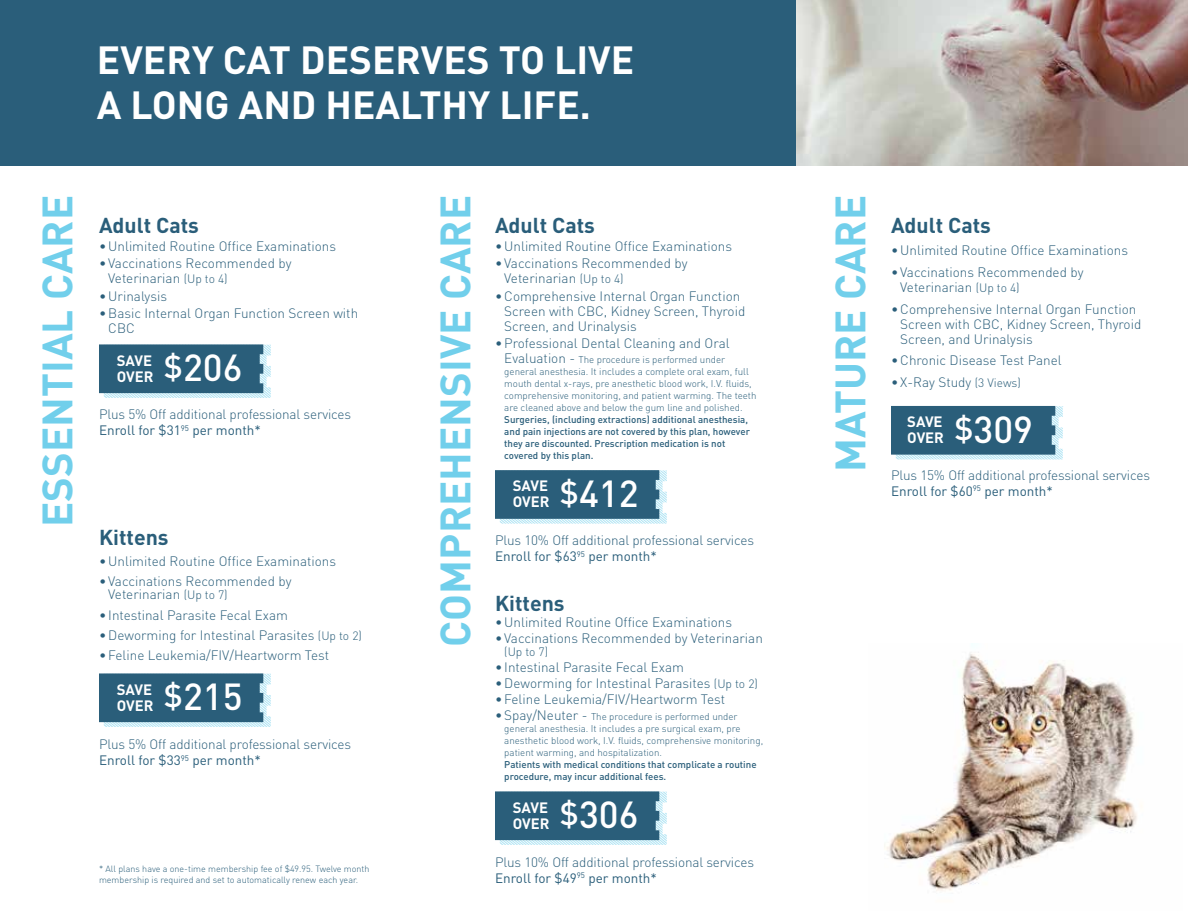
<style>
.page{position:relative;width:1188px;height:918px;background:#fff}
.page>*{position:absolute;margin:0;border:0;box-sizing:border-box;transform-origin:0 0}
.t1{font:700 41.85px "DIN";color:#71cfeb}
.t2{font:700 38.85px/44.5px "DIN";color:#fff}
.t3{font:700 21.3px "DIN";color:#2a5e7a}
.t4{font:700 14.85px/15.9px "DIN";color:#fff}
.t5{font:300 13.5px/15px "DIN";color:#2a5e7a}
.t6{font:300 12px "DIN";color:#2a5e7a}
.t7{font:300 9.75px/12px "DIN";color:#2a5e7a}
.t8{font:500 9.75px/12px "DIN";color:#2a5e7a}
.t9{font:300 9px/10.5px "DIN";color:#2a5e7a}
.s1{font-size:12px}
.s2{font-size:13.5px}
.s3{font-weight:500;font-size:37.2px}
.s4{font-weight:400}
</style>
<div class="page">
<svg style="left:495px;top:470px;width:172px;height:54px;background:#42738c"></svg>
<svg style="left:99px;top:344px;width:172px;height:54px;background:#42738c"></svg>
<svg style="left:495px;top:791px;width:172px;height:54px;background:#42738c"></svg>
<svg style="left:99px;top:673px;width:172px;height:54px;background:#42738c"></svg>
<img style="left:884px;top:643px;width:253px;height:248px">
<svg style="left:891px;top:406px;width:172px;height:53px;background:#40708a"></svg>
<div style="left:0;top:0;width:796px;height:166px;background:#2a5e7a"></div>
<img style="left:796px;top:0;width:392px;height:166px">
<h2 class="t2" style="left:97px;top:36px;width:539px">EVERY CAT DESERVES TO LIVE<br>A LONG AND HEALTHY LIFE.</h2>
<h1 class="t1" style="left:30px;top:527px;width:333px;rotate:-90deg">ESSENTIAL CARE</h1>
<h1 class="t1" style="left:428px;top:647px;width:453px;rotate:-90deg">COMPREHENSIVE CARE</h1>
<h1 class="t1" style="left:823px;top:472px;width:279px;rotate:-90deg">MATURE CARE</h1>
<h3 class="t3" style="left:99px;top:212px;width:102px">Adult Cats</h3>
<p class="t5" style="left:99px;top:238px;width:239px">•Unlimited Routine Office Examinations</p>
<p class="t5" style="left:108px;top:256px;width:185px;text-indent:-9px">• Vaccinations Recommended by<br>Veterinarian <span class="s1">(Up to 4)</span></p>
<p class="t5" style="left:99px;top:288px;width:70px">•Urinalysis</p>
<p class="t5" style="left:108px;top:306px;width:251px;text-indent:-9px">•Basic Internal Organ Function Screen with<br>CBC</p>
<h3 class="t3" style="left:495px;top:212px;width:102px">Adult Cats</h3>
<p class="t5" style="left:495px;top:238px;width:239px">•Unlimited Routine Office Examinations</p>
<p class="t5" style="left:504px;top:256px;width:185px;text-indent:-9px">• Vaccinations Recommended by<br>Veterinarian <span class="s1">(Up to 4)</span></p>
<p class="t5" style="left:504px;top:288px;width:243px;text-indent:-9px">•Comprehensive Internal Organ Function<br>Screen with CBC, Kidney Screen, Thyroid<br>Screen, and Urinalysis</p>
<p class="t5" style="left:495px;top:336px;width:236px">•Professional Dental Cleaning and Oral</p>
<p class="t7" style="left:504px;top:354px;width:254px"><span class="s2">Evaluation -</span> The procedure is performed under general anesthesia. It includes a complete oral exam, full mouth dental x-rays, pre anesthetic blood work, I.V. fluids, comprehensive monitoring, and patient warming. The teeth are cleaned above and below the gum line and polished.</p>
<p class="t8" style="left:504px;top:414px;width:247px">Surgeries, (including extractions) additional anesthesia, and pain injections are not covered by this plan, however they are discounted. Prescription medication is not covered by this plan.</p>
<p class="t4" style="left:117px;top:352px;width:127px">SAVE<br>OVER <sup>$</sup><span class="s3">206</span></p>
<p class="t5" style="left:99px;top:406px;width:254px;line-height:16.2px">Plus 5% Off additional professional services<br><span class="s4">Enroll for $31</span><sup>95</sup> <span class="s4">per month*</span></p>
<p class="t4" style="left:513px;top:477px;width:127px">SAVE<br>OVER <sup>$</sup><span class="s3">412</span></p>
<h3 class="t3" style="left:99px;top:524px;width:71px">Kittens</h3>
<p class="t5" style="left:99px;top:553px;width:239px">•Unlimited Routine Office Examinations</p>
<p class="t5" style="left:108px;top:574px;width:185px;line-height:13.5px;text-indent:-9px">• Vaccinations Recommended by<br>Veterinarian <span class="s1">(Up to 7)</span></p>
<p class="t5" style="left:99px;top:607px;width:191px">• Intestinal Parasite Fecal Exam</p>
<p class="t5" style="left:99px;top:627px;width:264px">•Deworming for Intestinal Parasites <span class="s1">(Up to 2)</span></p>
<p class="t5" style="left:99px;top:648px;width:232px">• Feline Leukemia/FIV/Heartworm Test</p>
<p class="t5" style="left:495px;top:532px;width:261px;line-height:16.2px">Plus 10% Off additional professional services<br><span class="s4">Enroll for $63</span><sup>95</sup> <span class="s4">per month*</span></p>
<h3 class="t3" style="left:495px;top:589px;width:71px">Kittens</h3>
<p class="t5" style="left:495px;top:614px;width:239px">•Unlimited Routine Office Examinations</p>
<p class="t5" style="left:495px;top:630px;width:269px">• Vaccinations Recommended by Veterinarian</p>
<p class="t6" style="left:504px;top:644px;width:45px">(Up to 7)</p>
<p class="t5" style="left:495px;top:660px;width:191px">• Intestinal Parasite Fecal Exam</p>
<p class="t5" style="left:495px;top:676px;width:264px">•Deworming for Intestinal Parasites <span class="s1">(Up to 2)</span></p>
<p class="t5" style="left:495px;top:692px;width:232px">•Feline Leukemia/FIV/Heartworm Test</p>
<p class="t7" style="left:504px;top:711px;width:260px;text-indent:-9px"><span class="s2">•Spay/Neuter -</span> The procedure is performed under general anesthesia. It includes a pre surgical exam, pre anesthetic blood work, I.V. fluids, comprehensive monitoring, patient warming, and hospitalization.</p>
<p class="t8" style="left:504px;top:758px;width:254px">Patients with medical conditions that complicate a routine procedure, may incur additional fees.</p>
<p class="t4" style="left:117px;top:681px;width:127px">SAVE<br>OVER <sup>$</sup><span class="s3">215</span></p>
<p class="t5" style="left:99px;top:736px;width:254px;line-height:16.2px">Plus 5% Off additional professional services<br><span class="s4">Enroll for $33</span><sup>95</sup> <span class="s4">per month*</span></p>
<p class="t9" style="left:99px;top:864px;width:272px">* All plans have a one-time membership fee of $49.95. Twelve month membership is required and set to automatically renew each year.</p>
<p class="t4" style="left:513px;top:799px;width:127px">SAVE<br>OVER <sup>$</sup><span class="s3">306</span></p>
<p class="t5" style="left:495px;top:854px;width:261px;line-height:16.2px">Plus 10% Off additional professional services<br><span class="s4">Enroll for $49</span><sup>95</sup> <span class="s4">per month*</span></p>
<h3 class="t3" style="left:891px;top:212px;width:102px">Adult Cats</h3>
<p class="t5" style="left:891px;top:243px;width:239px">•Unlimited Routine Office Examinations</p>
<p class="t5" style="left:900px;top:264px;width:185px;text-indent:-9px">• Vaccinations Recommended by<br>Veterinarian <span class="s1">(Up to 4)</span></p>
<p class="t5" style="left:900px;top:301px;width:243px;text-indent:-9px">•Comprehensive Internal Organ Function<br>Screen with CBC, Kidney Screen, Thyroid<br>Screen, and Urinalysis</p>
<p class="t5" style="left:891px;top:353px;width:172px">•Chronic Disease Test Panel</p>
<p class="t5" style="left:891px;top:375px;width:131px">• X-Ray Study <span class="s1">(3 Views)</span></p>
<p class="t4" style="left:907px;top:413px;width:127px">SAVE<br>OVER <sup>$</sup><span class="s3">309</span></p>
<p class="t5" style="left:891px;top:467px;width:261px;line-height:16.2px">Plus 15% Off additional professional services<br><span class="s4">Enroll for $60</span><sup>95</sup> <span class="s4">per month*</span></p>
</div>
